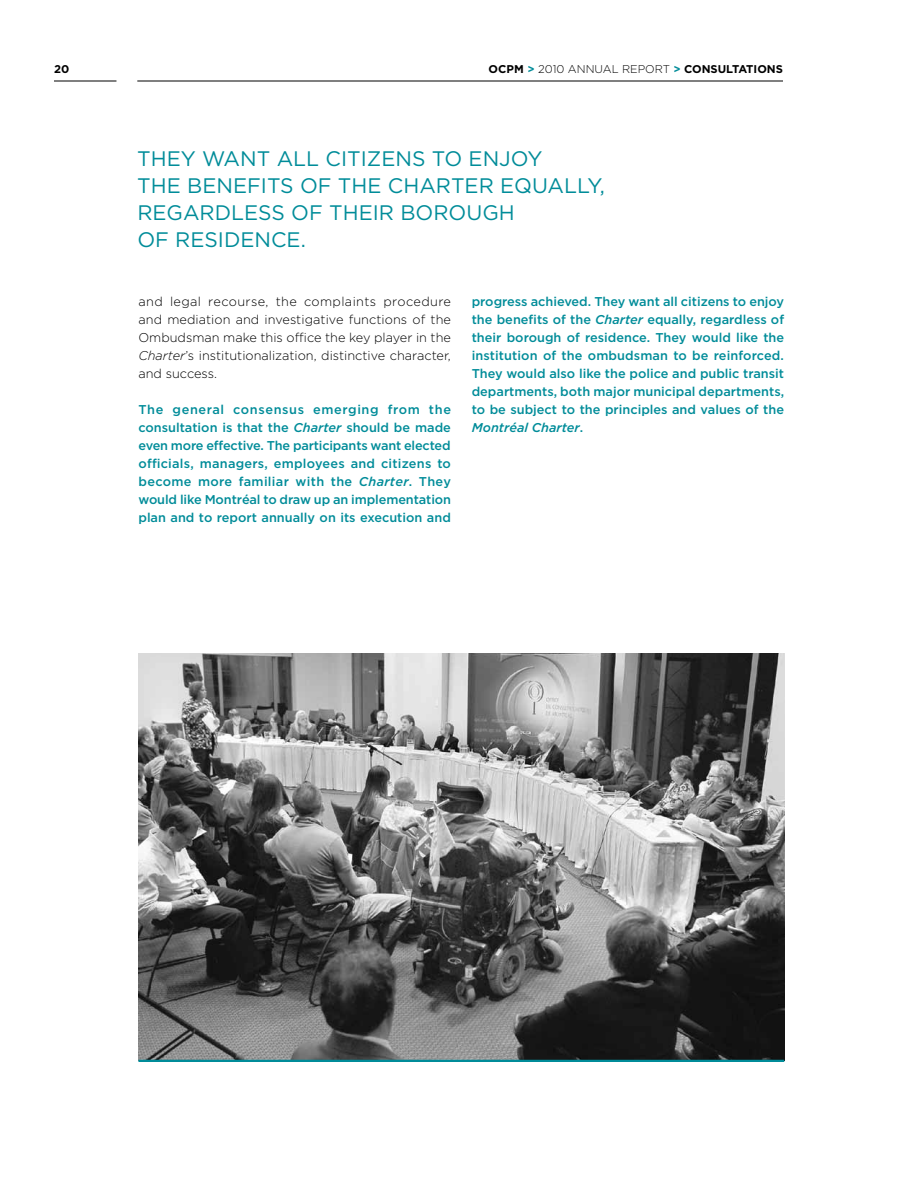
<style>
.page{position:relative;width:918px;height:1188px;background:#fff}
.page>*{position:absolute;margin:0;border:0;box-sizing:border-box;transform-origin:0 0}
.t1{font:21px/27px "Gotham HTF";color:#008c99}
.t2{font:500 12.75px/18px "Gotham HTF";color:#008c99;text-align:justify}
.t3{font:300 12.75px/18px "Gotham HTF";color:#000;text-align:justify}
.t4{font:300 11.25px "Gotham HTF";color:#000}
.t5{font:700 11.25px "Gotham HTF";color:#000}
.s1{font-weight:700}
.s2{font-weight:700;color:#008c99}
.s3{font-style:italic}
</style>
<div class="page">
<hr style="left:54px;top:81px;width:62px;height:1px;background:#000">
<hr style="left:137px;top:81px;width:646px;height:1px;background:#000">
<img style="left:138px;top:653px;width:646px;height:407px">
<hr style="left:138px;top:1060px;width:646px;height:2px;background:#008c99">
<p class="t5" style="left:54px;top:63px;width:17px">20</p>
<p class="t4" style="left:489px;top:63px;width:205px"><span class="s1">OCPM</span> <span class="s2">&gt;</span> 2010 ANNUAL REPORT <span class="s2">&gt;</span> <span class="s1">CON</span></p>
<p class="t5" style="left:711px;top:63px;width:16px">SULTATION</p>
<p class="t5" style="left:776px;top:63px;width:9px">S</p>
<h1 class="t1" style="left:137px;top:145px;width:199px">THEY WANT ALL CITI</h1>
<h1 class="t1" style="left:137px;top:145px;width:469px;text-indent:230px">ZENS TO ENJOY<br>THE BEN EFITS OF THE CHARTER EQUALLY,<br>REGARDLESS OF THEIR BOROU</h1>
<h1 class="t1" style="left:482px;top:199px;width:34px">GH</h1>
<h1 class="t1" style="left:137px;top:226px;width:170px">OF RESIDENCE.</h1>
<p class="t3" style="left:138px;top:292px;width:314px">and legal recourse, the complaints procedure and mediation and investigative functions of the Ombudsman make this office the key player in the <span class="s3">Charter</span>’s institutionalization, distinctive character, and success.</p>
<p class="t2" style="left:138px;top:400px;width:314px">The general consensus emerging from the consultation is that the <span class="s3">Charter</span> should be made even more effective. The participants want elected officials, managers, employees and citizens to become more familiar with the <span class="s3">Charter</span>. They would like Montréal to draw up an implementation plan and to report annually on its execution and</p>
<p class="t2" style="left:472px;top:292px;width:314px">progress achieved. They want all citizens to enjoy the benefits of the <span class="s3">Charter</span> equally, regardless of their borough of residence. They would like the institution of the ombudsman to be reinforced.<br>They would also like the police and public transit departments, both major municipal departments, to be subject to the principles and values of the <span class="s3">Montréal Charter</span>.</p>
</div>
